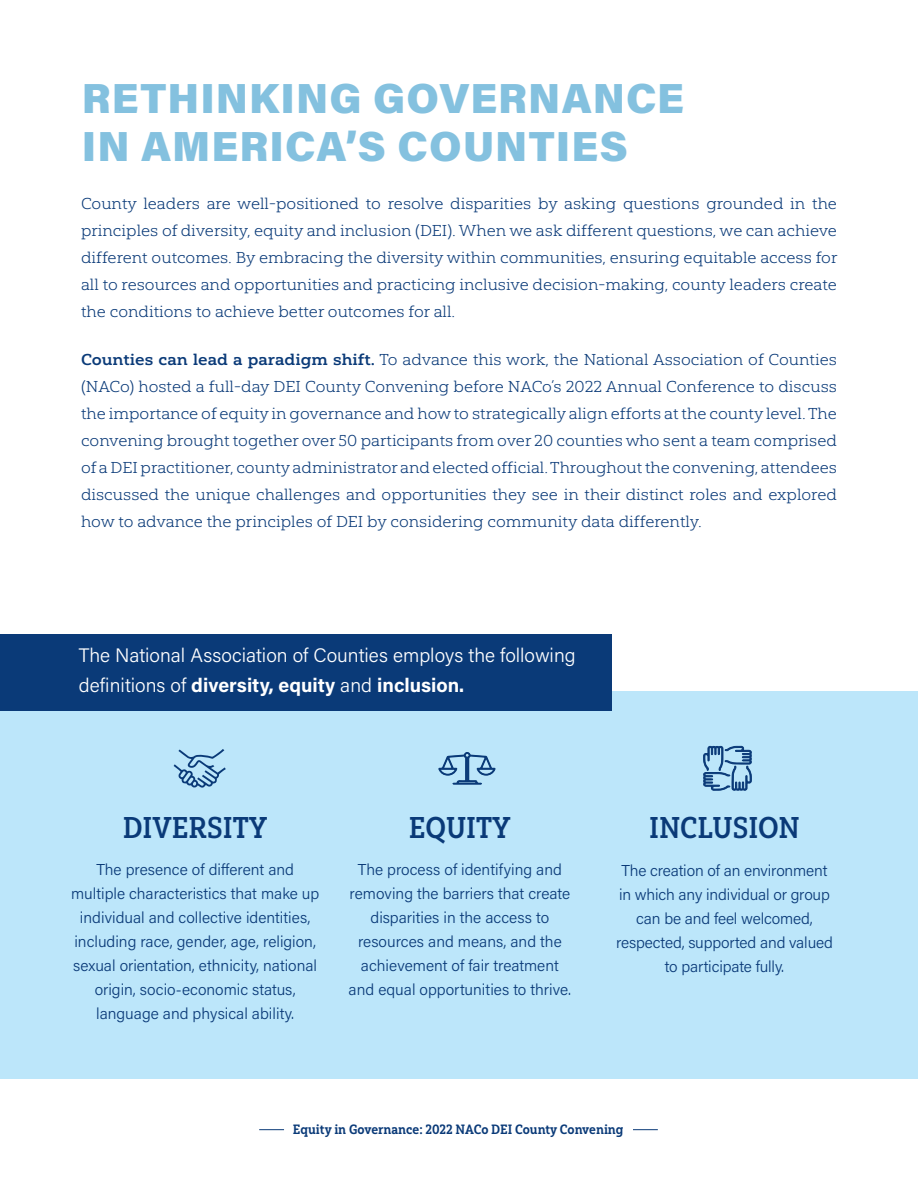
<style>
.page{position:relative;width:918px;height:1188px;background:#fff}
.page>*{position:absolute;margin:0;border:0;box-sizing:border-box;transform-origin:0 0}
.t1{font:900 42px/48px "Acumin Pro";letter-spacing:.025em;color:#84c1df}
.t2{font:30px "Yorkten Slab Con Dem";color:#0a3a78}
.t3{font:300 19.5px/30px "Acumin Pro";color:#fff}
.t4{font:300 expanded 15.75px/27px "Yorkten Slab";color:#0a3a78;text-align:justify}
.t5{font:300 15.75px/24px "Acumin Pro";color:#0a3a78;text-align:center}
.t6{font:13.5px "Yorkten Slab Con Bol";color:#0a3a78}
.s1{font-family:"Yorkten Slab Ext Dem";font-weight:400;font-stretch:normal}
.s2{font-weight:700}
</style>
<div class="page">
<svg style="left:259px;top:1129px;width:25px;height:1px"></svg>
<svg style="left:633px;top:1129px;width:25px;height:1px"></svg>
<div style="left:0;top:691px;width:918px;height:387px;background:#bce6fa"></div>
<svg style="left:174px;top:749px;width:52px;height:39px"></svg>
<svg style="left:703px;top:746px;width:49px;height:45px"></svg>
<svg style="left:438px;top:752px;width:58px;height:33px"></svg>
<div style="left:0;top:635px;width:612px;height:76px;background:#0a3a78"></div>
<p class="t1" style="left:82px;top:72px;width:604px">RETHINKING GOVERNANCE<br>IN AMERICA’S COUNTIES</p>
<p class="t4" style="left:81px;top:191px;width:758px">County leaders are well-positioned to resolve disparities by asking questions grounded in the principles of diversity, equity and inclusion (DEI). When we ask different questions, we can achieve different outcomes. By embracing the diversity within communities, ensuring equitable access for all to resources and opportunities and practicing inclusive decision-making, county leaders create the conditions to achieve better outcomes for all.</p>
<p class="t4" style="left:81px;top:346px;width:758px"><span class="s1">Counties can lead a paradigm shift.</span> To advance this work, the National Association of Counties (NACo) hosted a full-day DEI County Convening before NACo’s 2022 Annual Conference to discuss the importance of equity in governance and how to strategically align efforts at the county level. The convening brought together over 50 participants from over 20 counties who sent a team comprised of a DEI practitioner, county administrator and elected official. Throughout the convening, attendees discussed the unique challenges and opportunities they see in their distinct roles and explored how to advance the principles of DEI by considering community data differently.</p>
<p class="t3" style="left:79px;top:640px;width:498px">The National Association of Counties employs the following definitions of <span class="s2">diversity, equity</span> and <span class="s2">inclusion.</span></p>
<p class="t2" style="left:123px;top:809px;width:146px">DIVERSITY</p>
<p class="t5" style="left:71px;top:857px;width:250px">The presence of different and multiple characteristics that make up individual and collective identities, including race, gender, age, religion, sexual orientation, ethnicity, national origin, socio-economic status, language and physical ability.</p>
<p class="t2" style="left:409px;top:809px;width:103px">EQUITY</p>
<p class="t5" style="left:349px;top:857px;width:224px">The process of identifying and removing the barriers that create disparities in the access to resources and means, and the achievement of fair treatment and equal opportunities to thrive.</p>
<p class="t2" style="left:649px;top:810px;width:152px">INCLUSION</p>
<p class="t5" style="left:616px;top:858px;width:218px">The creation of an environment in which any individual or group can be and feel welcomed, respected, supported and valued to participate fully.</p>
<p class="t6" style="left:293px;top:1121px;width:332px">Equity in Governance: 2022 NACo DEI County Convening</p>
</div>
